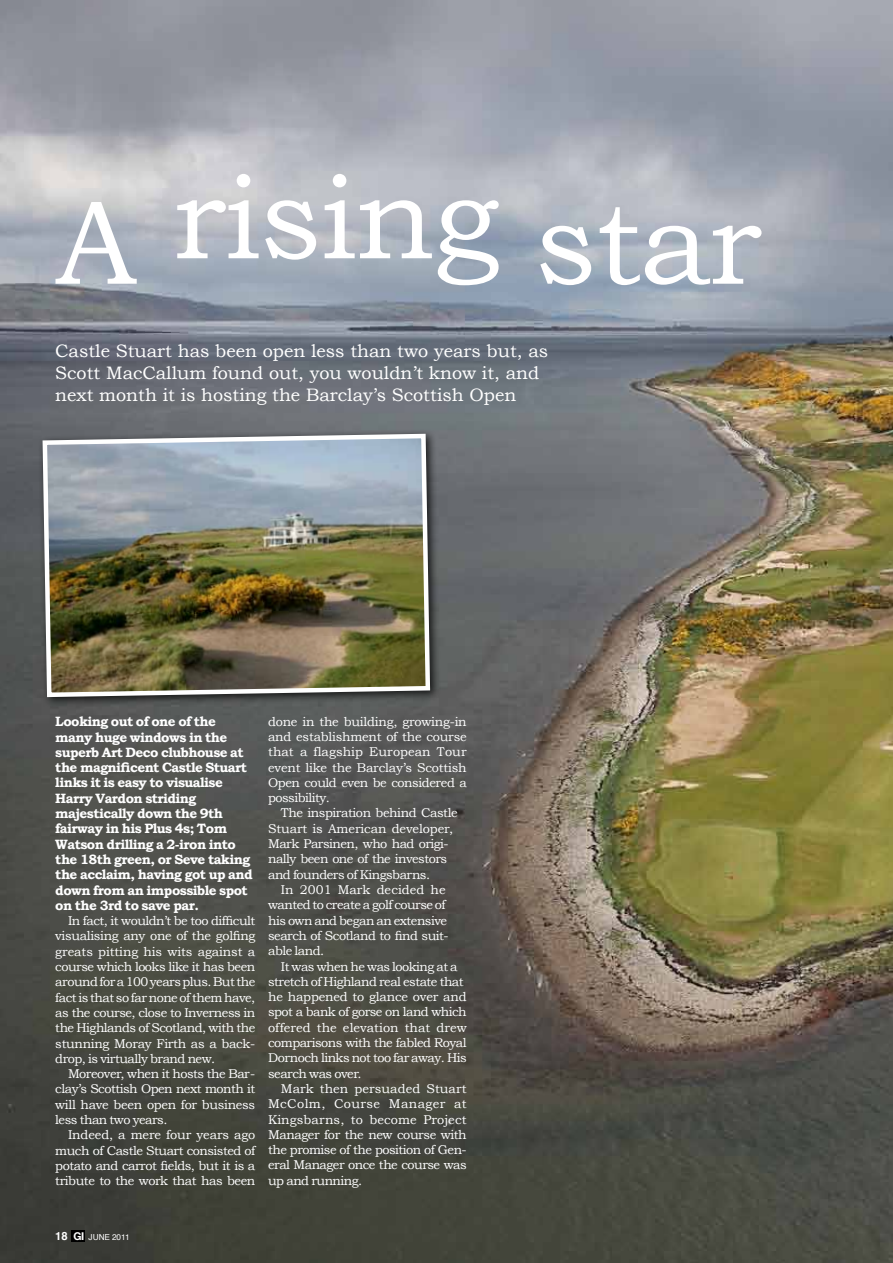
<style>
.page{position:relative;width:893px;height:1263px;background:#fff}
.page>*{position:absolute;margin:0;border:0;box-sizing:border-box;transform-origin:0 0}
.t1{font:120px "Bookman Old Style";letter-spacing:-.01em;color:#fff}
.t2{font:18px/21.6px "Bookman Old Style";color:#fff}
.t3{font:700 13.5px/15.3px "Bookman Old Style";letter-spacing:-.04em;color:#fff}
.t4{font:12.75px/15.3px "Bookman Old Style";letter-spacing:-.04em;color:#fff;text-align:justify}
.t5{font:8.25px "Helvetica";color:#fff}
.s1{font-weight:700;font-size:11.25px}
.s2{font-family:"Helvetica Neue";font-weight:700;font-size:10.8px}
</style>
<div class="page">
<img style="left:0;top:0;width:892px;height:1263px">
<div style="left:71px;top:1230px;width:14px;height:11px;background:#000"></div>
<div style="left:38px;top:429px;width:403px;height:279px;background:#000;opacity:.75"></div>
<img style="left:40px;top:431px;width:392px;height:268px">
<h1 class="t1" style="left:55px;top:149px;width:707px">A rising star</h1>
<h2 class="t2" style="left:55px;top:340px;width:494px">Castle Stuart has been open less than two years but, as<br>Scott MacCallum found out, you wouldn’t know it, and next month it is hosting the Barclay’s Scottish Open</h2>
<p class="t3" style="left:55px;top:714px;width:199px">Looking out of one of the many huge windows in the superb Art Deco clubhouse at the magnificent Castle Stuart links it is easy to visualise<br>Harry Vardon striding majestically down the 9th fairway in his Plus 4s; Tom<br>Watson drilling a 2-iron into the 18th green, or Seve taking the acclaim, having got up and down from an impossible spot on the 3rd to save par.</p>
<p class="t4" style="left:55px;top:913px;width:201px;text-indent:13px">In fact, it wouldn’t be too difficult visualising any one of the golfing greats pitting his wits against a course which looks like it has been around for a 100 years plus. But the fact is that so far none of them have, as the course, close to Inverness in the Highlands of Scotland, with the stunning Moray Firth as a back&shy;drop, is virtually brand new.</p>
<p class="t4" style="left:55px;top:1066px;width:201px;text-indent:13px">Moreover, when it hosts the Bar&shy;clay’s Scottish Open next month it will have been open for business less than two years.</p>
<p class="t4" style="left:55px;top:1127px;width:201px;text-indent:13px">Indeed, a mere four years ago much of Castle Stuart consisted of potato and carrot fields, but it is a tribute to the work that has been</p>
<p class="t4" style="left:268px;top:714px;width:200px">done in the building, growing-in and establishment of the course that a flagship European Tour event like the Barclay’s Scottish Open could even be considered a possibility.</p>
<p class="t4" style="left:268px;top:805px;width:191px;text-align:left;text-indent:13px">The inspiration behind Castle<br>Stuart is American developer,<br>Mark Parsinen, who had origi&shy;nally been one of the investors and founders of Kingsbarns.</p>
<p class="t4" style="left:268px;top:882px;width:182px;text-align:left;text-indent:13px">In 2001 Mark decided he wanted to create a golf course of his own and began an extensive search of Scotland to find suit&shy;able land.</p>
<p class="t4" style="left:268px;top:958px;width:200px;text-align:left;text-indent:13px">It was when he was looking at a stretch of Highland real estate that he happened to glance over and spot a bank of gorse on land which offered the elevation that drew comparisons with the fabled Royal<br>Dornoch links not too far away. His search was over.</p>
<p class="t4" style="left:268px;top:1081px;width:200px;text-indent:13px">Mark then persuaded Stuart McColm, Course Manager at Kingsbarns, to become Project Manager for the new course with the promise of the position of Gen&shy;eral Manager once the course was up and running.</p>
<p class="t5" style="left:55px;top:1231px;width:76px"><span class="s1">18</span> <span class="s2">GI</span> JUNE 2011</p>
</div>
